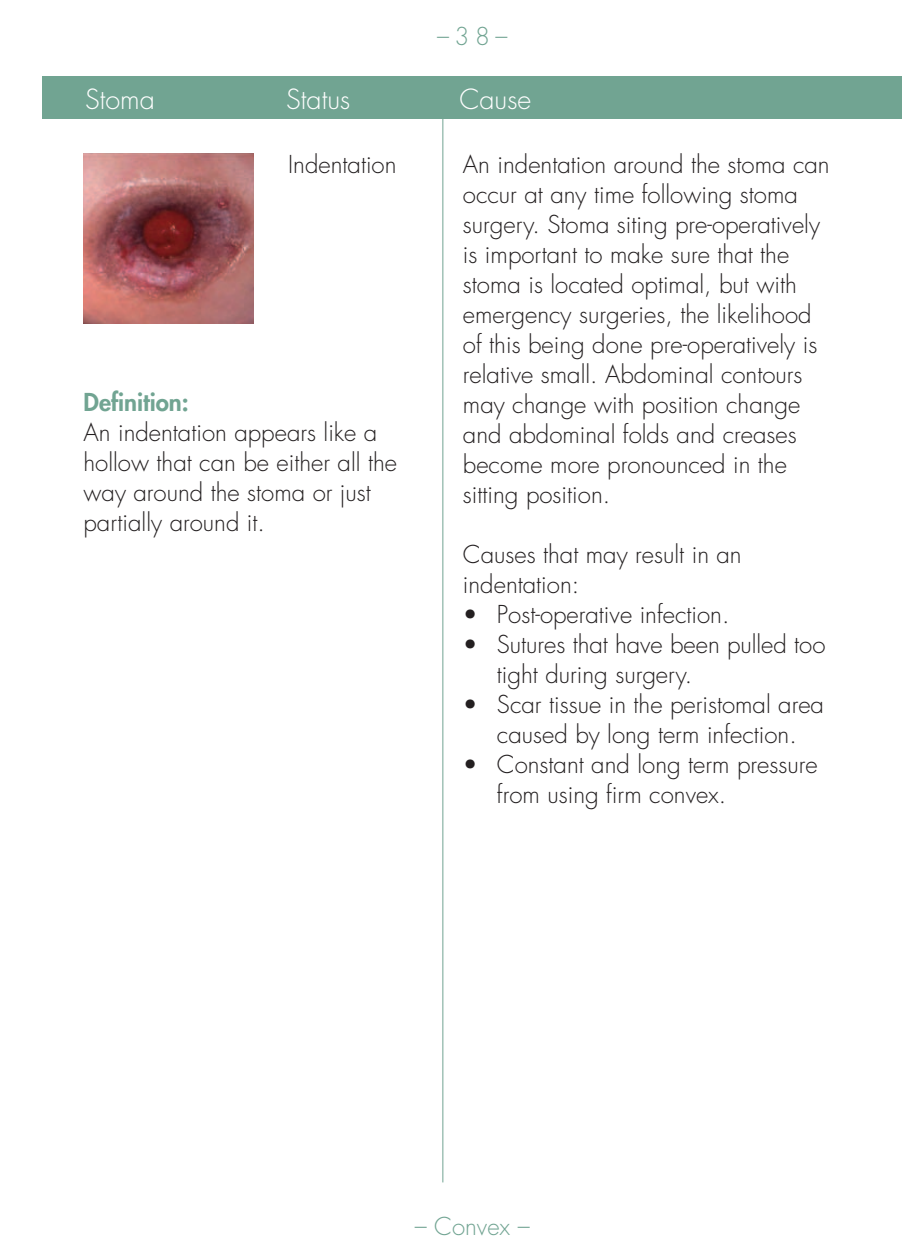
<style>
.page{position:relative;width:902px;height:1259px;background:#fff}
.page>*{position:absolute;margin:0;border:0;box-sizing:border-box;transform-origin:0 0}
.t1{font:300 27px "Futura Std";color:#fff}
.t2{font:300 24px/30px "Futura Std";color:#231f20}
.t3{font:300 24px "Futura Std";color:#71a492}
.t4{font:800 24px "Futura Std";color:#71a492}
</style>
<div class="page">
<div style="left:43px;top:77px;width:858px;height:42px;background:#71a492"></div>
<hr style="left:442px;top:77px;width:1px;height:1105px;background:#71a492">
<img style="left:83px;top:153px;width:171px;height:170px">
<p class="t3" style="left:437px;top:22px;width:72px">–38–</p>
<p class="t1" style="left:85px;top:83px;width:71px">Stoma</p>
<p class="t1" style="left:286px;top:83px;width:65px">Status</p>
<p class="t1" style="left:459px;top:83px;width:73px">Cause</p>
<p class="t2" style="left:288px;top:150px;width:110px">I ndentation</p>
<p class="t4" style="left:83px;top:387px;width:107px">Definition:</p>
<p class="t2" style="left:83px;top:418px;width:315px">An indentation appears like a hollow that can be either all the way around the stoma or just partially around it.</p>
<p class="t2" style="left:463px;top:150px;width:368px">An indentation around the stoma can occur at any time following stoma surgery. Stoma siting pre-operatively is important to make sure that the stoma is located optimal, but with emergency surgeries, the likelihood of this being done pre-operatively is relative small. Abdominal contours may change with position change and abdominal folds and creases become more pronounced in the sitting position.</p>
<p class="t2" style="left:463px;top:540px;width:280px">Causes that may result in an indentation:</p>
<p class="t2" style="left:463px;top:600px;width:268px">• Post-operative infection.</p>
<p class="t2" style="left:497px;top:630px;width:330px;text-indent:-34px">• Sutures that have been pulled too tight during surgery.</p>
<p class="t2" style="left:463px;top:690px;width:362px;text-align:center">• Scar tissue in the peristomal area caused by long term infection.</p>
<p class="t2" style="left:497px;top:750px;width:322px;text-indent:-34px">• Constant and long term pressure from using firm convex.</p>
<p class="t3" style="left:415px;top:1211px;width:116px">– Convex –</p>
</div>
